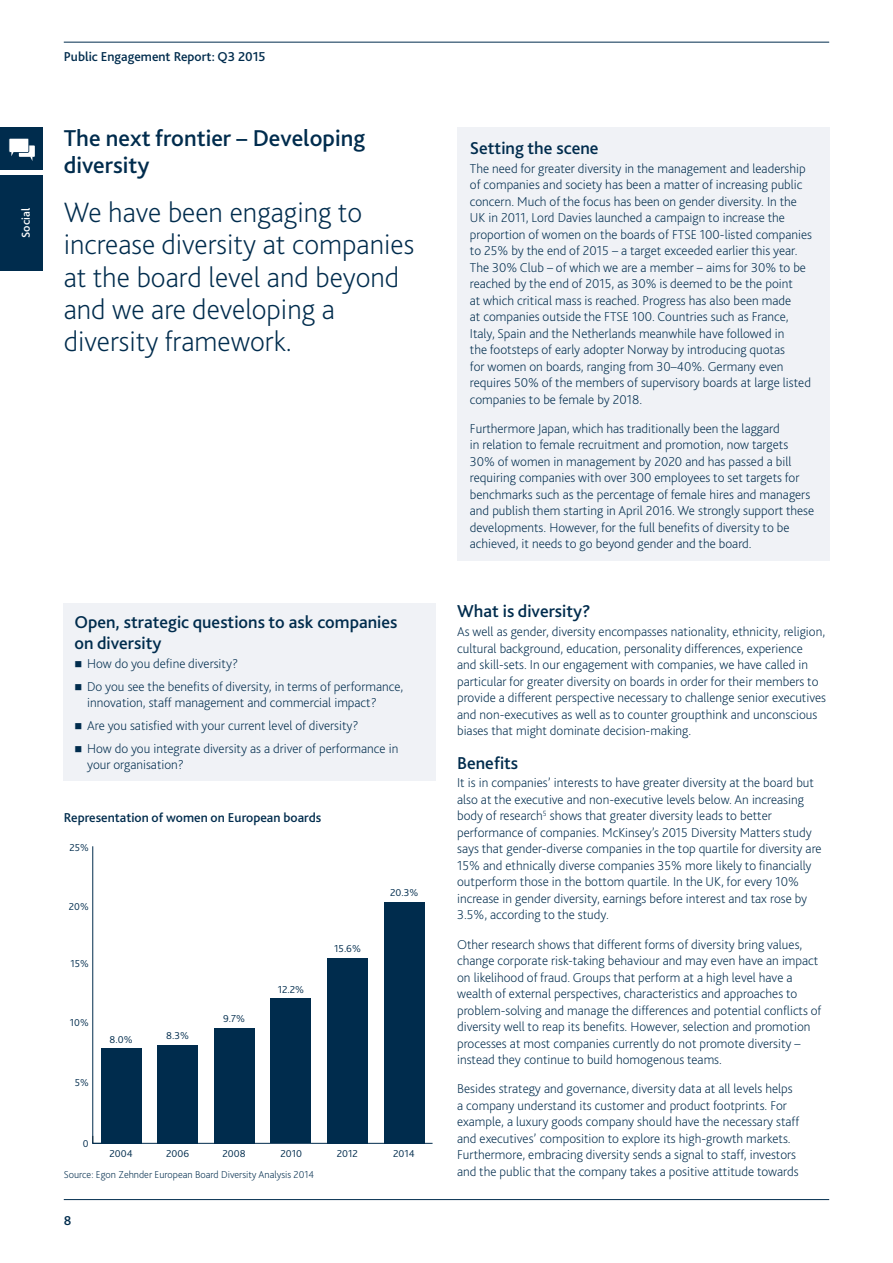
<style>
.page{position:relative;width:893px;height:1263px;background:#fff}
.page>*{position:absolute;margin:0;border:0;box-sizing:border-box;transform-origin:0 0}
.t1{font:200 29.25px/32.2px "Bliss 2";color:#002c4d}
.t2{font:500 24px/27px "Bliss 2";color:#002c4d}
.t3{font:500 18px/21px "Bliss 2";color:#002c4d}
.t4{font:200 13.5px/16.5px "Bliss 2";color:#002c4d}
.t5{font:500 13.5px "Bliss 2";color:#002c4d}
.t6{font:500 12px "Bliss 2";color:#fff}
.t7{font:300 10.5px "Bliss 2";color:#002c4d}
.t8{font:200 10.5px "Bliss 2";color:#002c4d}
</style>
<div class="page">
<hr style="left:64px;top:1199px;width:765px;height:1px;background:#002c4d">
<hr style="left:64px;top:42px;width:765px;height:1px;background:#002c4d">
<div style="left:457px;top:128px;width:372px;height:433px;background:#f0f2f6"></div>
<div style="left:0;top:175px;width:43px;height:96px;background:#002c4d"></div>
<div style="left:0;top:128px;width:43px;height:42px;background:#002c4d"></div>
<div style="left:19px;top:145px;width:16px;height:12px;background:#fff"></div>
<svg style="left:9px;top:138px;width:23px;height:22px"></svg>
<div style="left:64px;top:604px;width:372px;height:177px;background:#f0f2f6"></div>
<hr style="left:93px;top:1143px;width:340px;height:1px;background:#002c4d">
<hr style="left:92px;top:846px;width:1px;height:297px;background:#002c4d">
<svg style="left:92px;top:1136px;width:9px;height:8px"></svg>
<div style="left:101px;top:1048px;width:40px;height:95px;background:#002c4d"></div>
<div style="left:157px;top:1045px;width:41px;height:98px;background:#002c4d"></div>
<div style="left:214px;top:1028px;width:41px;height:115px;background:#002c4d"></div>
<div style="left:271px;top:998px;width:40px;height:145px;background:#002c4d"></div>
<div style="left:327px;top:958px;width:41px;height:185px;background:#002c4d"></div>
<div style="left:384px;top:902px;width:41px;height:241px;background:#002c4d"></div>
<p class="t6" style="left:18px;top:238px;width:31px;rotate:-90deg">Social</p>
<p class="t5" style="left:64px;top:48px;width:203px">Public Engagement Report: Q3 2015</p>
<h2 class="t2" style="left:64px;top:124px;width:303px">The next frontier – Developing diversity</h2>
<h1 class="t1" style="left:64px;top:196px;width:352px">We have been engaging to increase diversity at companies at the board level and beyond and we are developing a diversity framework.</h1>
<h3 class="t3" style="left:74px;top:611px;width:325px">Open, strategic questions to ask companies on diversity</h3>
<p class="t4" style="left:87px;top:652px;width:318px;line-height:23px">How do you define diversity?<br>Do you see the benefits of diversity, in terms of performance,</p>
<p class="t4" style="left:87px;top:691px;width:313px;line-height:23px">innovation, staff management and commercial impact?<br>Are you satisfied with your current level of diversity?<br>How do you integrate diversity as a driver of performance in</p>
<p class="t4" style="left:87px;top:756px;width:98px">your organisation?</p>
<p class="t5" style="left:64px;top:810px;width:259px">Representation of women on European boards</p>
<p class="t7" style="left:69px;top:841px;width:21px">25%</p>
<p class="t7" style="left:69px;top:899px;width:21px">20%</p>
<p class="t7" style="left:70px;top:957px;width:20px">15%</p>
<p class="t7" style="left:70px;top:1016px;width:20px">10%</p>
<p class="t7" style="left:75px;top:1076px;width:15px">5%</p>
<p class="t7" style="left:83px;top:1137px;width:7px">0</p>
<p class="t7" style="left:110px;top:1032px;width:25px">8.0%</p>
<p class="t7" style="left:166px;top:1029px;width:24px">8.3%</p>
<p class="t7" style="left:223px;top:1012px;width:23px">9.7%</p>
<p class="t7" style="left:278px;top:983px;width:28px">12.2%</p>
<p class="t7" style="left:334px;top:942px;width:28px">15.6%</p>
<p class="t7" style="left:390px;top:886px;width:30px">20.3%</p>
<p class="t7" style="left:109px;top:1147px;width:25px">2004</p>
<p class="t7" style="left:166px;top:1147px;width:25px">2006</p>
<p class="t7" style="left:222px;top:1147px;width:25px">2008</p>
<p class="t7" style="left:280px;top:1147px;width:23px">2010</p>
<p class="t7" style="left:337px;top:1147px;width:23px">2012</p>
<p class="t7" style="left:393px;top:1147px;width:23px">2014</p>
<p class="t8" style="left:64px;top:1168px;width:252px">Source: Egon Zehnder European Board Diversity Analysis 2014</p>
<p class="t5" style="left:64px;top:1212px;width:9px">8</p>
<h3 class="t3" style="left:470px;top:138px;width:130px">Setting the scene</h3>
<p class="t4" style="left:470px;top:160px;width:344px">The need for greater diversity in the management and leadership of companies and society has been a matter of increasing public concern. Much of the focus has been on gender diversity. In the UK in 2011, Lord Davies launched a campaign to increase the proportion of women on the boards of FTSE 100-listed companies to 25% by the end of 2015 – a target exceeded earlier this year.<br>The 30% Club – of which we are a member – aims for 30% to be reached by the end of 2015, as 30% is deemed to be the point<br>at which critical mass is reached. Progress has also been made<br>at companies outside the FTSE 100. Countries such as France, Italy, Spain and the Netherlands meanwhile have followed in<br>the footsteps of early adopter Norway by introducing quotas<br>for women on boards, ranging from 30–40%. Germany even requires 50% of the members of supervisory boards at large listed companies to be female by 2018.</p>
<p class="t4" style="left:470px;top:420px;width:346px">Furthermore Japan, which has traditionally been the laggard<br>in relation to female recruitment and promotion, now targets 30% of women in management by 2020 and has passed a bill requiring companies with over 300 employees to set targets for benchmarks such as the percentage of female hires and managers and publish them starting in April 2016. We strongly support these developments. However, for the full benefits of diversity to be achieved, it needs to go beyond gender and the board.</p>
<h3 class="t3" style="left:457px;top:601px;width:135px">What is diversity?</h3>
<p class="t4" style="left:457px;top:623px;width:370px">As well as gender, diversity encompasses nationality, ethnicity, religion, cultural background, education, personality differences, experience<br>and skill-sets. In our engagement with companies, we have called in particular for greater diversity on boards in order for their members to provide a different perspective necessary to challenge senior executives and non-executives as well as to counter groupthink and unconscious biases that might dominate decision-making.</p>
<h3 class="t3" style="left:457px;top:752px;width:63px">Benefits</h3>
<p class="t4" style="left:457px;top:775px;width:366px">It is in companies’ interests to have greater diversity at the board but also at the executive and non-executive levels below. An increasing body of research<sup>5</sup> shows that greater diversity leads to better performance of companies. McKinsey’s 2015 Diversity Matters study says that gender-diverse companies in the top quartile for diversity are 15% and ethnically diverse companies 35% more likely to financially outperform those in the bottom quartile. In the UK, for every 10% increase in gender diversity, earnings before interest and tax rose by 3.5%, according to the study.</p>
<p class="t4" style="left:457px;top:936px;width:366px">Other research shows that different forms of diversity bring values, change corporate risk-taking behaviour and may even have an impact on likelihood of fraud. Groups that perform at a high level have a wealth of external perspectives, characteristics and approaches to problem-solving and manage the differences and potential conflicts of diversity well to reap its benefits. However, selection and promotion processes at most companies currently do not promote diversity – instead they continue to build homogenous teams.</p>
<p class="t4" style="left:457px;top:1081px;width:343px">Besides strategy and governance, diversity data at all levels helps a company understand its customer and product footprints. For example, a luxury goods company should have the necessary staff and executives’ composition to explore its high-growth markets.<br>Furthermore, embracing diversity sends a signal to staff, investors and the public that the company takes a positive attitude towards</p>
</div>
